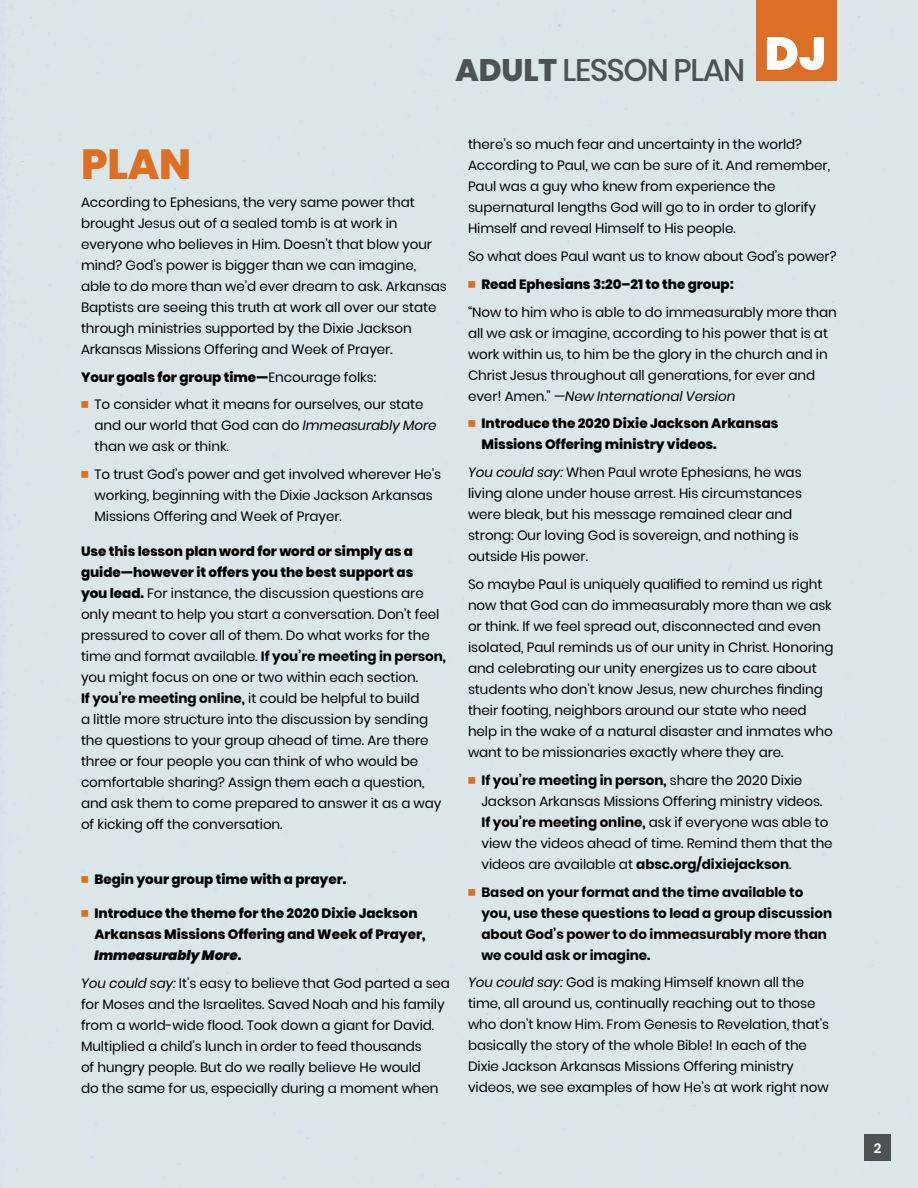
<style>
.page{position:relative;width:918px;height:1188px;background:#fff}
.page>*{position:absolute;margin:0;border:0;box-sizing:border-box;transform-origin:0 0}
.t1{font:800 42px "Poppins";color:#db7025}
.t2{font:500 31.05px "Poppins";letter-spacing:-.04em;color:#4f5252}
.t3{font:13.5px/21px "Poppins";letter-spacing:-.005em;color:#000}
.t4{font:800 13.5px/21px "Poppins";letter-spacing:-.005em;color:#000}
.t5{font:700 13.5px/21px "Poppins";letter-spacing:-.005em;color:#000}
.t6{font:600 13.5px "Poppins";color:#fff}
.s1{font-weight:800}
.s2{font-family:"Universal Newswith Comm Pi";color:#db7025}
.s3{font-style:italic}
.s4{font-weight:700}
.s5{font-family:"Universal Newswith Comm Pi";font-weight:400;color:#db7025}
.s6{font-weight:900;font-style:italic}
</style>
<div class="page">
<div style="left:756px;top:0;width:81px;height:81px;background:#da6f25"></div>
<svg style="left:767px;top:37px;width:57px;height:33px"></svg>
<div style="left:864px;top:1134px;width:27px;height:27px;background:#4f5252"></div>
<h2 class="t2" style="left:456px;top:52px;width:291px"><span class="s1">adult</span> LESSON PLAN</h2>
<h1 class="t1" style="left:81px;top:140px;width:112px">plan</h1>
<p class="t3" style="left:81px;top:192px;width:367px">According to Ephesians, the very same power that brought Jesus out of a sealed tomb is at work in everyone who believes in Him. Doesn’t that blow your mind? God’s power is bigger than we can imagine, able to do more than we’d ever dream to ask. Arkansas Baptists are seeing this truth at work all over our state through ministries supported by the Dixie Jackson Arkansas Missions Offering and Week of Prayer.</p>
<p class="t3" style="left:81px;top:363px;width:344px;line-height:27.8px"><span class="s1">Your goals for group time—</span>Encourage folks:<br><span class="s2">7</span> To consider what it means for ourselves, our state</p>
<p class="t3" style="left:94px;top:415px;width:344px">and our world that God can do <span class="s3">Immeasurably More </span>than we ask or think.</p>
<p class="t3" style="left:94px;top:464px;width:348px;text-indent:-14px"><span class="s2">7</span> To trust God’s power and get involved wherever He’s working, beginning with the Dixie Jackson Arkansas<br>Missions Offering and Week of Prayer.</p>
<p class="t3" style="left:81px;top:541px;width:367px"><span class="s1">Use this lesson plan word for word or simply as a guide—however it offers you the best support as<br>you lead.</span> For instance, the discussion questions are only meant to help you start a conversation. Don’t feel pressured to cover all of them. Do what works for the time and format available. <span class="s4">If you’re meeting in person, </span>you might focus on one or two within each section.<br><span class="s4">If you’re meeting online,</span> it could be helpful to build<br>a little more structure into the discussion by sending the questions to your group ahead of time. Are there three or four people you can think of who would be comfortable sharing? Assign them each a question, and ask them to come prepared to answer it as a way of kicking off the conversation.</p>
<p class="t4" style="left:81px;top:868px;width:267px"><span class="s5">7</span> Begin your group time with a prayer.</p>
<p class="t4" style="left:94px;top:903px;width:332px;text-indent:-14px"><span class="s5">7</span> Introduce the theme for the 2020 Dixie Jackson<br>Arkansas Missions Offering and Week of Prayer,<br><span class="s6">Immeasurably More</span>.</p>
<p class="t3" style="left:81px;top:973px;width:371px"><span class="s3">You could say:</span> It’s easy to believe that God parted a sea for Moses and the Israelites. Saved Noah and his family from a world-wide flood. Took down a giant for David.<br>Multiplied a child’s lunch in order to feed thousands<br>of hungry people. But do we really believe He would<br>do the same for us, especially during a moment when</p>
<p class="t3" style="left:468px;top:134px;width:364px">there’s so much fear and uncertainty in the world?<br>According to Paul, we can be sure of it. And remember, Paul was a guy who knew from experience the supernatural lengths God will go to in order to glorify Himself and reveal Himself to His people.</p>
<p class="t3" style="left:468px;top:243px;width:370px;line-height:27.8px">So what does Paul want us to know about God’s power?<br><span class="s2">7</span> <span class="s1">Read Ephesians 3:20–21 to the group:<br></span>“Now to him who is able to do immeasurably more than</p>
<p class="t3" style="left:468px;top:323px;width:362px">all we ask or imagine, according to his power that is at work within us, to him be the glory in the church and in Christ Jesus throughout all generations, for ever and ever! Amen.” —<span class="s3">New International Version</span></p>
<p class="t4" style="left:482px;top:413px;width:299px;text-indent:-14px"><span class="s5">7</span> Introduce the 2020 Dixie Jackson Arkansas<br>Missions Offering ministry videos.</p>
<p class="t3" style="left:468px;top:462px;width:335px"><span class="s3">You could say:</span> When Paul wrote Ephesians, he was living alone under house arrest. His circumstances were bleak, but his message remained clear and strong: Our loving God is sovereign, and nothing is outside His power.</p>
<p class="t3" style="left:468px;top:574px;width:367px">So maybe Paul is uniquely qualified to remind us right now that God can do immeasurably more than we ask or think. If we feel spread out, disconnected and even isolated, Paul reminds us of our unity in Christ. Honoring and celebrating our unity energizes us to care about students who don’t know Jesus, new churches finding their footing, neighbors around our state who need help in the wake of a natural disaster and inmates who want to be missionaries exactly where they are.</p>
<p class="t3" style="left:482px;top:770px;width:353px;text-indent:-14px"><span class="s2">7</span> <span class="s4">If you’re meeting in person,</span> share the 2020 Dixie Jackson Arkansas Missions Offering ministry videos.<br><span class="s4">If you’re meeting online,</span> ask if everyone was able to view the videos ahead of time. Remind them that the videos are available at <span class="s4">absc.org/dixiejackson</span>.</p>
<p class="t5" style="left:482px;top:881px;width:352px;text-indent:-14px"><span class="s5">7</span> Based on your format and the time available to you, use these questions to lead a group discussion about God’s power to do immeasurably more than we could ask or imagine.</p>
<p class="t3" style="left:468px;top:972px;width:363px"><span class="s3">You could say:</span> God is making Himself known all the time, all around us, continually reaching out to those who don’t know Him. From Genesis to Revelation, that’s basically the story of the whole Bible! In each of the Dixie Jackson Arkansas Missions Offering ministry videos, we see examples of how He’s at work right now</p>
<p class="t6" style="left:874px;top:1140px;width:9px">2</p>
</div>
